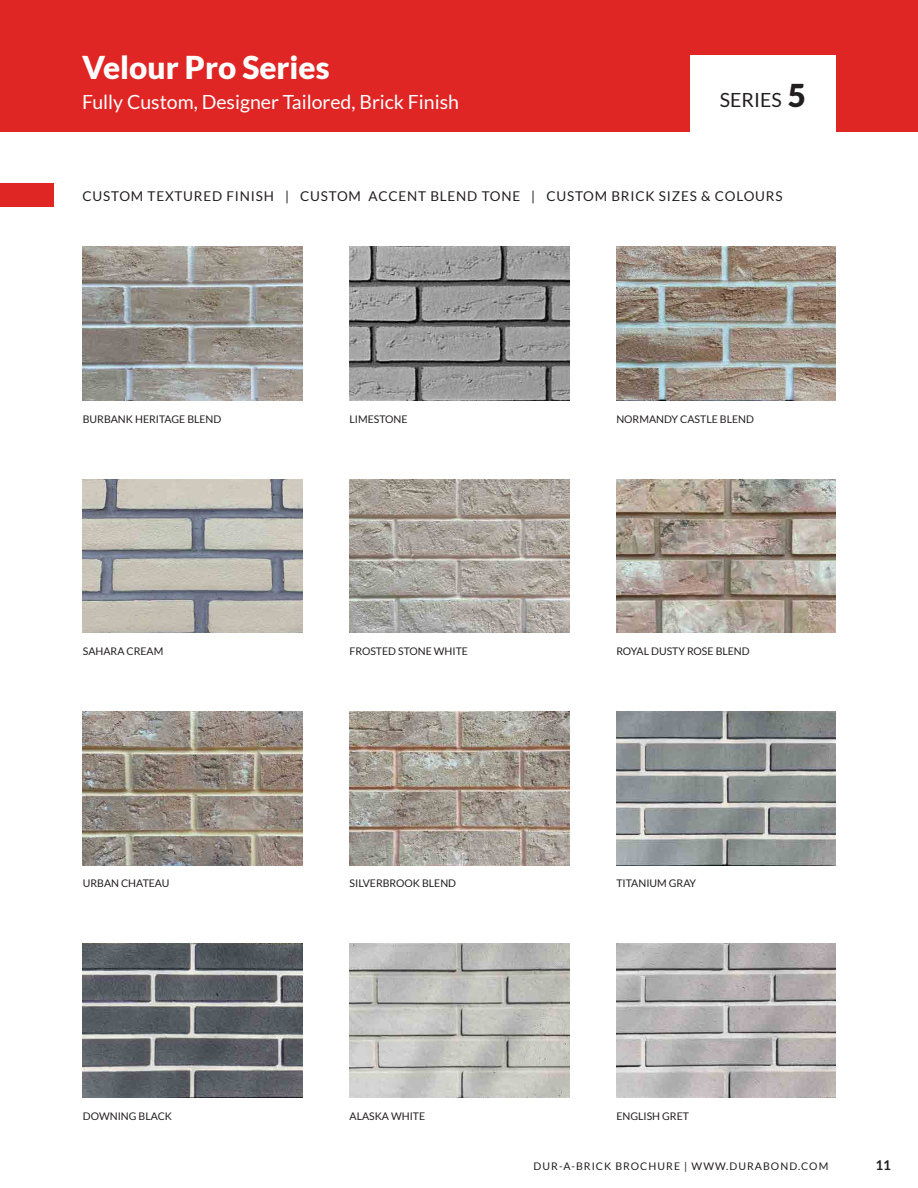
<style>
.page{position:relative;width:918px;height:1188px;background:#fff}
.page>*{position:absolute;margin:0;border:0;box-sizing:border-box;transform-origin:0 0}
.t1{font:900 31.5px "Lato";color:#fff}
.t2{font:19.5px "Lato";color:#fff}
.t3{font:19.5px "Lato";color:#231f20}
.t4{font:13.5px "Lato";letter-spacing:.06em;color:#231f20}
.t5{font:700 13.5px "Lato";color:#231f20}
.subhead{font:10.5px "Lato";color:#231f20}
.subhead-2{font:10.5px "Lato";letter-spacing:.1em;color:#231f20}
.s1{font-weight:900;font-size:31.5px}
</style>
<div class="page">
<div style="left:0;top:0;width:918px;height:131px;background:#e02525"></div>
<img style="left:83px;top:247px;width:219px;height:153px">
<img style="left:349px;top:247px;width:220px;height:153px">
<img style="left:616px;top:247px;width:220px;height:153px">
<img style="left:83px;top:479px;width:219px;height:154px">
<img style="left:349px;top:479px;width:220px;height:154px">
<img style="left:616px;top:479px;width:220px;height:154px">
<img style="left:83px;top:712px;width:219px;height:153px">
<img style="left:349px;top:712px;width:220px;height:153px">
<img style="left:616px;top:712px;width:220px;height:153px">
<img style="left:83px;top:944px;width:219px;height:153px">
<img style="left:349px;top:944px;width:220px;height:153px">
<img style="left:616px;top:944px;width:220px;height:153px">
<div style="left:0;top:183px;width:54px;height:24px;background:#e02525"></div>
<div style="left:690px;top:56px;width:146px;height:77px;background:#fff"></div>
<p class="t1" style="left:82px;top:49px;width:249px">Velour Pro Series</p>
<p class="t2" style="left:82px;top:91px;width:379px">Fully Custom, Designer Tailored, Brick Finish</p>
<p class="t3" style="left:720px;top:89px;width:88px">SERIES <span class="s1">5</span></p>
<p class="t4" style="left:83px;top:188px;width:702px">CUSTOM TEXTURED FINISH | CUSTOM ACCENT BLEND TONE | CUSTOM BRICK SIZES &amp; COLOURS</p>
<p class="subhead" style="left:83px;top:413px;width:140px">BURBANK HERITAGE BLEND</p>
<p class="subhead" style="left:350px;top:413px;width:60px">LIMESTONE</p>
<p class="subhead" style="left:616px;top:413px;width:139px">NORMANDY CASTLE BLEND</p>
<p class="subhead" style="left:83px;top:645px;width:82px">SAHARA CREAM</p>
<p class="subhead" style="left:350px;top:645px;width:120px">FROSTED STONE WHITE</p>
<p class="subhead" style="left:616px;top:645px;width:135px">ROYAL DUSTY ROSE BLEND</p>
<p class="subhead" style="left:83px;top:878px;width:88px">URBAN CHATEAU</p>
<p class="subhead" style="left:350px;top:878px;width:108px">SILVERBROOK BLEND</p>
<p class="subhead" style="left:616px;top:878px;width:81px">TITANIUM GRAY</p>
<p class="subhead" style="left:83px;top:1110px;width:91px">DOWNING BLACK</p>
<p class="subhead" style="left:350px;top:1110px;width:77px">ALASKA WHITE</p>
<p class="subhead" style="left:616px;top:1110px;width:74px">ENGLISH GRET</p>
<p class="subhead-2" style="left:534px;top:1160px;width:296px">DUR-A-BRICK BROCHURE | WWW.DURABOND.COM</p>
<p class="t5" style="left:875px;top:1157px;width:17px">11</p>
</div>
